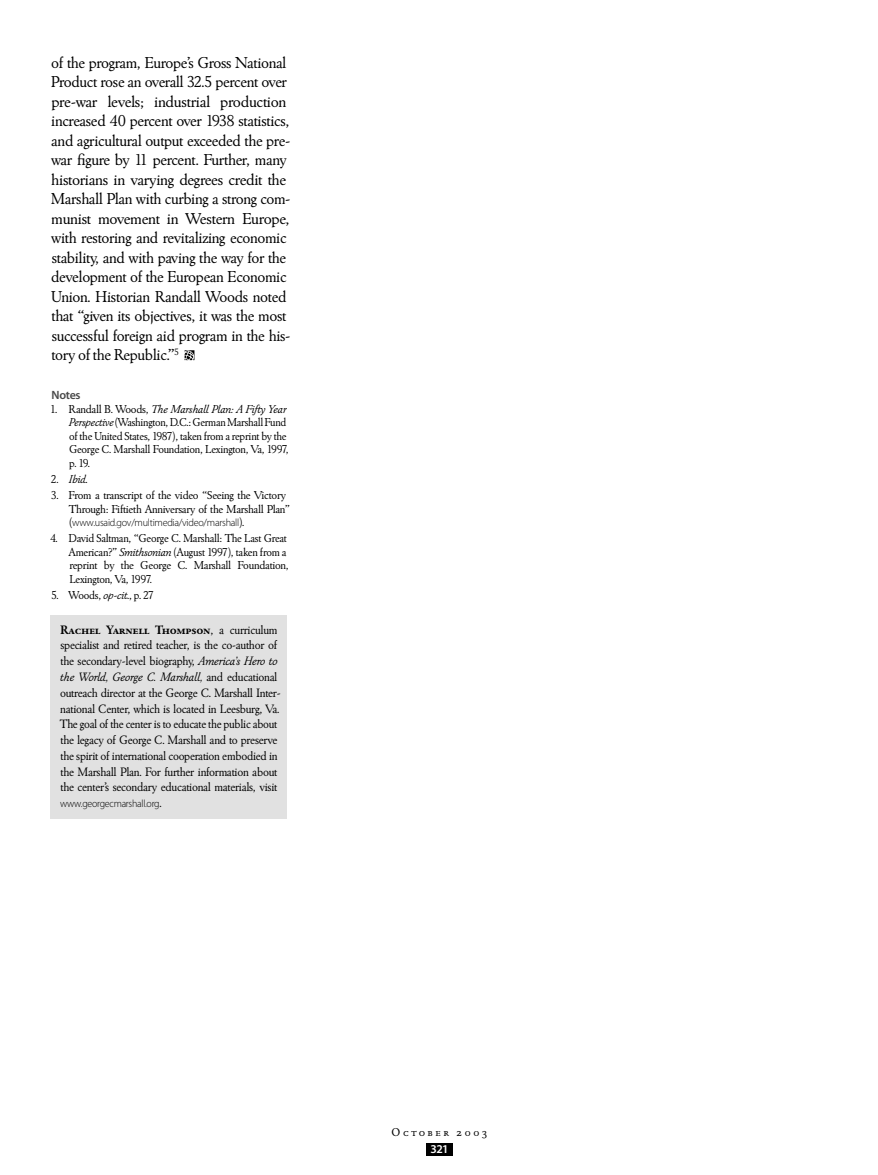
<style>
.page{position:relative;width:878px;height:1175px;background:#fff}
.page>*{position:absolute;margin:0;border:0;box-sizing:border-box;transform-origin:0 0}
.Body_Text{font:16.5px/19.5px "Winchester New ITC";letter-spacing:-.025em;color:#000}
.Author_Bio{font:12.75px/15.8px "Winchester New ITC";letter-spacing:-.025em;color:#000}
.Notes_References{font:12px/13.5px "Winchester New ITC";letter-spacing:-.025em;color:#000}
.t1{font:12px "Winchester New ITC Book SC";letter-spacing:.205em;color:#000}
.Notes_References-2{font:italic 12px "Winchester New ITC";color:#000}
.Notes_Ref_Heading{font:600 12px "Myriad Pro";letter-spacing:-.025em;color:#484848}
.t2{font:600 12px "Myriad Pro";color:#fff}
.Notes_References-3{font:300 10.5px "Myriad Pro";letter-spacing:-.025em;color:#000}
.Author_Bio-2{font:300 10.5px "Myriad Pro";letter-spacing:-.025em;color:#000;scale:.95 1}
.s1{font-style:italic}
.s2{font-style:normal}
.s3{font-family:"Winchester New ITC";font-weight:400;font-size:12px}
.s4{font-family:"Winchester New ITC Bold SC"}
.s5{font-family:"Winchester New ITC";font-weight:400;font-size:12.75px}
</style>
<div class="page">
<div style="left:51px;top:615px;width:236px;height:204px;background:#e1e1e1"></div>
<svg style="left:184px;top:350px;width:10px;height:10px"></svg>
<div style="left:426px;top:1143px;width:26px;height:12px;background:#000"></div>
<p class="Body_Text" style="left:51px;top:52px;width:241px">of the program, Europe’s Gross National Product rose an overall 32.5 percent over pre-war levels; industrial production increased 40 percent over 1938 statistics, and agricultural output exceeded the pre&shy;war figure by 11 percent. Further, many historians in varying degrees credit the Marshall Plan with curbing a strong com&shy;munist movement in Western Europe, with restoring and revitalizing economic stability, and with paving the way for the development of the European Economic Union. Historian Randall Woods noted that “given its objectives, it was the most successful foreign aid program in the his&shy;tory of the Republic.”<sup>5</sup></p>
<p class="Notes_Ref_Heading" style="left:52px;top:388px;width:31px">Notes</p>
<p class="Notes_References" style="left:68px;top:402px;width:222px;text-indent:-18px">1. Randall B. Woods, <span class="s1">The Marshall Plan: A Fifty Year Perspective</span> (Washington, D.C.: German Marshall Fund of the United States, 1987), taken from a reprint by the George C. Marshall Foundation, Lexington, Va, 1997, p. 19.</p>
<p class="Notes_References-2" style="left:51px;top:472px;width:38px"><span class="s2">2.</span> Ibid<span class="s2">.</span></p>
<p class="Notes_References" style="left:51px;top:488px;width:240px;text-align:right">3. From a transcript of the video “Seeing the Victory<br>Through: Fiftieth Anniversary of the Marshall Plan”</p>
<p class="Notes_References-3" style="left:69px;top:517px;width:177px"><span class="s3">(</span>www.usaid.gov/multimedia/video/marshall<span class="s3">).</span></p>
<p class="Notes_References" style="left:68px;top:531px;width:222px;text-indent:-18px">4. David Saltman, “George C. Marshall: The Last Great American?” <span class="s1">Smithsonian</span> (August 1997), taken from a reprint by the George C. Marshall Foundation, Lexington, Va, 1997.</p>
<p class="Notes_References" style="left:51px;top:588px;width:104px">5. Woods, <span class="s1">op-cit</span>., p. 27</p>
<p class="Author_Bio" style="left:60px;top:621px;width:222px"><span class="s4">Rachel Yarnell Thompson</span>, a curriculum specialist and retired teacher, is the co-author of the secondary-level biography, <span class="s1">America’s Hero to the World, George C. Marshall,</span> and educational outreach director at the George C. Marshall Inter&shy;national Center, which is located in Leesburg, Va.<br>The goal of the center is to educate the public about the legacy of George C. Marshall and to preserve the spirit of international cooperation embodied in the Marshall Plan. For further information about the center’s secondary educational materials, visit</p>
<p class="Author_Bio-2" style="left:60px;top:797px;width:108px">www.georgecmarshall.org<span class="s5">.</span></p>
<p class="t1" style="left:391px;top:1125px;width:97px">October 2003</p>
<p class="t2" style="left:430px;top:1142px;width:20px">321</p>
</div>
